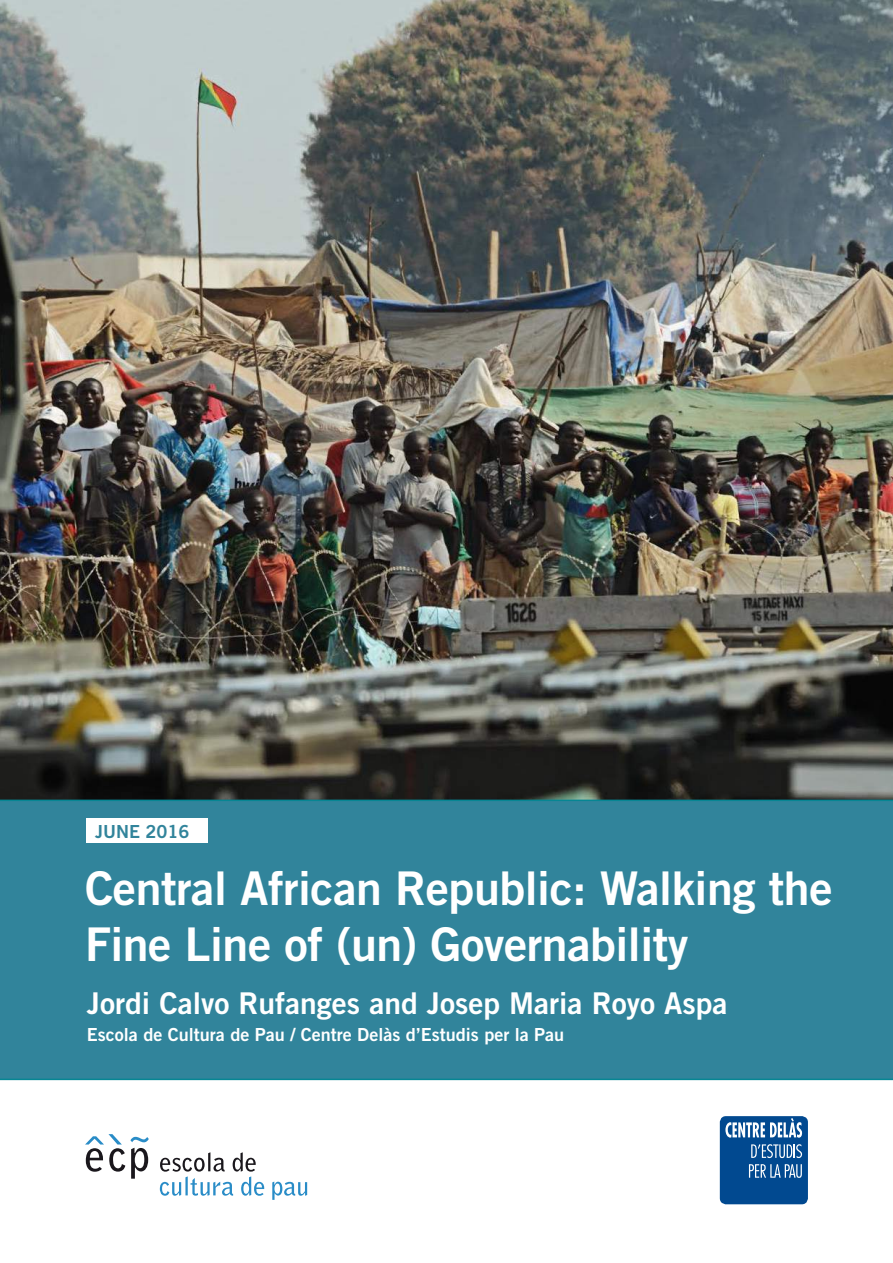
<style>
.page{position:relative;width:893px;height:1263px;background:#fff}
.page>*{position:absolute;margin:0;border:0;box-sizing:border-box;transform-origin:0 0}
.t1{font:46.5px/55.8px "Trade Gothic LT Std Bd 2";letter-spacing:-.01em;color:#fff}
.t2{font:30px "Trade Gothic LT Std Bd 2";color:#fff}
.t3{font:18px "Trade Gothic LT Std Bd 2";color:#fff}
.t4{font:18px "Trade Gothic LT Std Bd 2";color:#31849b}
</style>
<div class="page">
<img style="left:0;top:0;width:893px;height:800px">
<div style="left:0;top:800px;width:893px;height:280px;background:#31849b"></div>
<div style="left:86px;top:819px;width:122px;height:24px;background:#fff"></div>
<svg style="left:272px;top:1181px;width:35px;height:19px"></svg>
<svg style="left:160px;top:1152px;width:104px;height:44px"></svg>
<svg style="left:85px;top:1134px;width:64px;height:45px"></svg>
<div style="left:720px;top:1116px;width:88px;height:88px;background:#014990;border-radius:6px"></div>
<svg style="left:749px;top:1164px;width:53px;height:14px"></svg>
<svg style="left:751px;top:1144px;width:51px;height:14px"></svg>
<svg style="left:725px;top:1118px;width:77px;height:20px"></svg>
<p class="t4" style="left:95px;top:821px;width:96px">JUNE 2016</p>
<p class="t1" style="left:85px;top:860px;width:749px">Central African Republic: Walking the<br>Fine Line of (un) Governability</p>
<p class="t2" style="left:87px;top:984px;width:642px">Jordi Calvo Rufanges and Josep Maria Royo Aspa</p>
<p class="t3" style="left:87px;top:1023px;width:479px">Escola de Cultura de Pau / Centre Delàs d’Estudis per la Pau</p>
</div>
